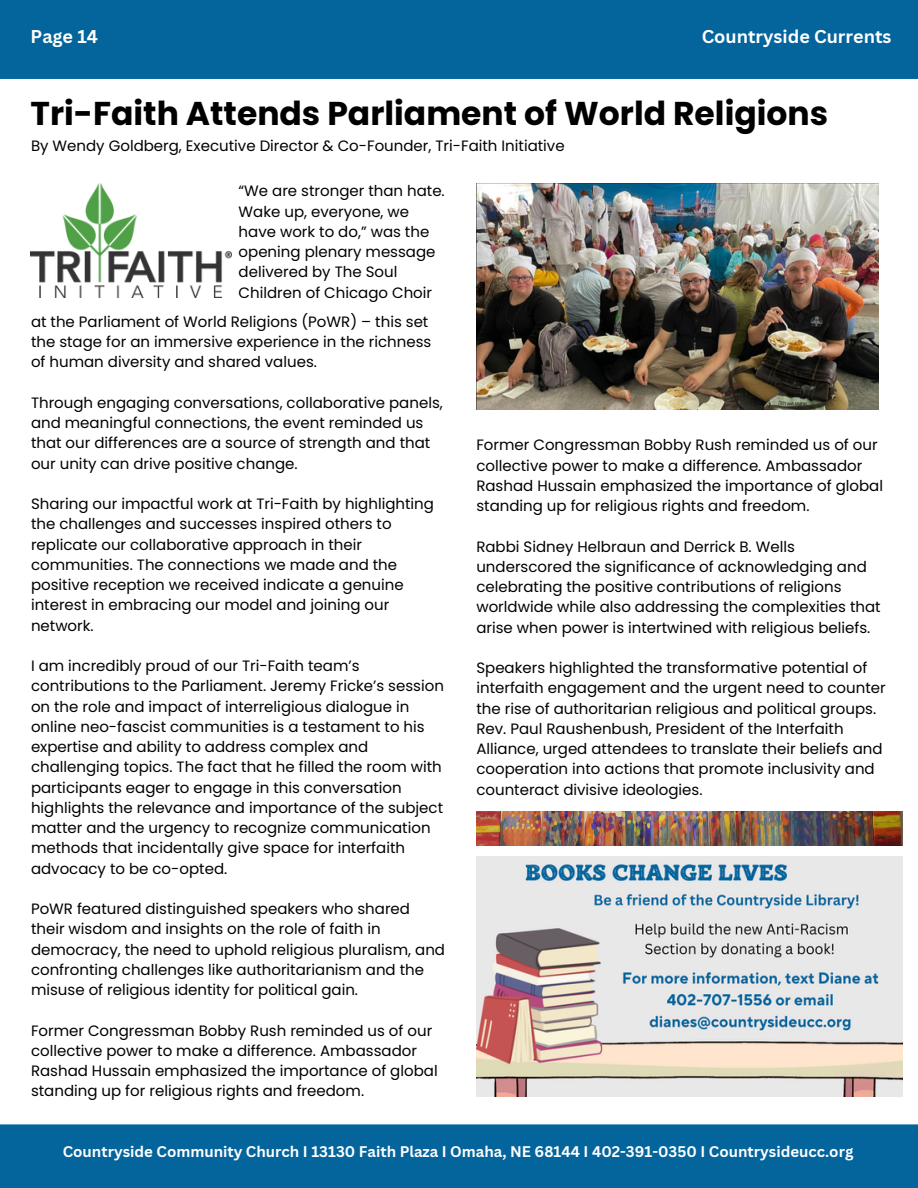
<style>
.page{position:relative;width:918px;height:1188px;background:#fff}
.page>*{position:absolute;margin:0;border:0;box-sizing:border-box;transform-origin:0 0}
.t1{font:700 33px "Poppins";color:#000}
.t2{font:700 18px "Canva Sans";color:#fff}
.t3{font:15px/20.2px "Poppins";color:#000}
.t4{font:700 15px "Canva Sans";color:#fff}
</style>
<div class="page">
<div style="left:0;top:0;width:918px;height:79px;background:#04649c"></div>
<div style="left:0;top:1124px;width:918px;height:64px;background:#04649c"></div>
<img style="left:31px;top:183px;width:201px;height:115px">
<img style="left:476px;top:183px;width:402px;height:226px">
<img style="left:476px;top:857px;width:427px;height:239px">
<img style="left:476px;top:812px;width:427px;height:34px">
<p class="t2" style="left:31px;top:24px;width:69px">Page 14</p>
<p class="t2" style="left:702px;top:24px;width:191px">Countryside Currents</p>
<p class="t1" style="left:31px;top:91px;width:799px">Tri-Faith Attends Parliament of World Religions</p>
<p class="t3" style="left:31px;top:136px;width:535px">By Wendy Goldberg, Executive Director &amp; Co-Founder, Tri-Faith Initiative</p>
<p class="t3" style="left:239px;top:181px;width:208px">“We are stronger than hate.<br>Wake up, everyone, we have work to do,” was the opening plenary message delivered by The Soul<br>Children of Chicago Choir</p>
<p class="t3" style="left:31px;top:312px;width:402px">at the Parliament of World Religions (PoWR) – this set the stage for an immersive experience in the richness of human diversity and shared values.</p>
<p class="t3" style="left:31px;top:393px;width:413px">Through engaging conversations, collaborative panels, and meaningful connections, the event reminded us that our differences are a source of strength and that our unity can drive positive change.</p>
<p class="t3" style="left:31px;top:494px;width:405px">Sharing our impactful work at Tri-Faith by highlighting the challenges and successes inspired others to replicate our collaborative approach in their communities. The connections we made and the positive reception we received indicate a genuine interest in embracing our model and joining our network.</p>
<p class="t3" style="left:31px;top:656px;width:414px">I am incredibly proud of our Tri-Faith team’s contributions to the Parliament. Jeremy Fricke’s session on the role and impact of interreligious dialogue in online neo-fascist communities is a testament to his expertise and ability to address complex and challenging topics. The fact that he filled the room with participants eager to engage in this conversation highlights the relevance and importance of the subject matter and the urgency to recognize communication methods that incidentally give space for interfaith advocacy to be co-opted.</p>
<p class="t3" style="left:31px;top:899px;width:416px">PoWR featured distinguished speakers who shared their wisdom and insights on the role of faith in democracy, the need to uphold religious pluralism, and confronting challenges like authoritarianism and the misuse of religious identity for political gain.</p>
<p class="t3" style="left:31px;top:1020px;width:408px">Former Congressman Bobby Rush reminded us of our collective power to make a difference. Ambassador Rashad Hussain emphasized the importance of global standing up for religious rights and freedom.</p>
<p class="t3" style="left:476px;top:435px;width:408px">Former Congressman Bobby Rush reminded us of our collective power to make a difference. Ambassador Rashad Hussain emphasized the importance of global standing up for religious rights and freedom.</p>
<p class="t3" style="left:476px;top:536px;width:406px">Rabbi Sidney Helbraun and Derrick B. Wells underscored the significance of acknowledging and celebrating the positive contributions of religions worldwide while also addressing the complexities that arise when power is intertwined with religious beliefs.</p>
<p class="t3" style="left:476px;top:658px;width:411px">Speakers highlighted the transformative potential of interfaith engagement and the urgent need to counter the rise of authoritarian religious and political groups.<br>Rev. Paul Raushenbush, President of the Interfaith Alliance, urged attendees to translate their beliefs and cooperation into actions that promote inclusivity and counteract divisive ideologies.</p>
<p class="t4" style="left:63px;top:1141px;width:792px">Countryside Community Church I 13130 Faith Plaza I Omaha, NE 68144 I 402-391-0350 I Countrysideucc.org</p>
</div>
